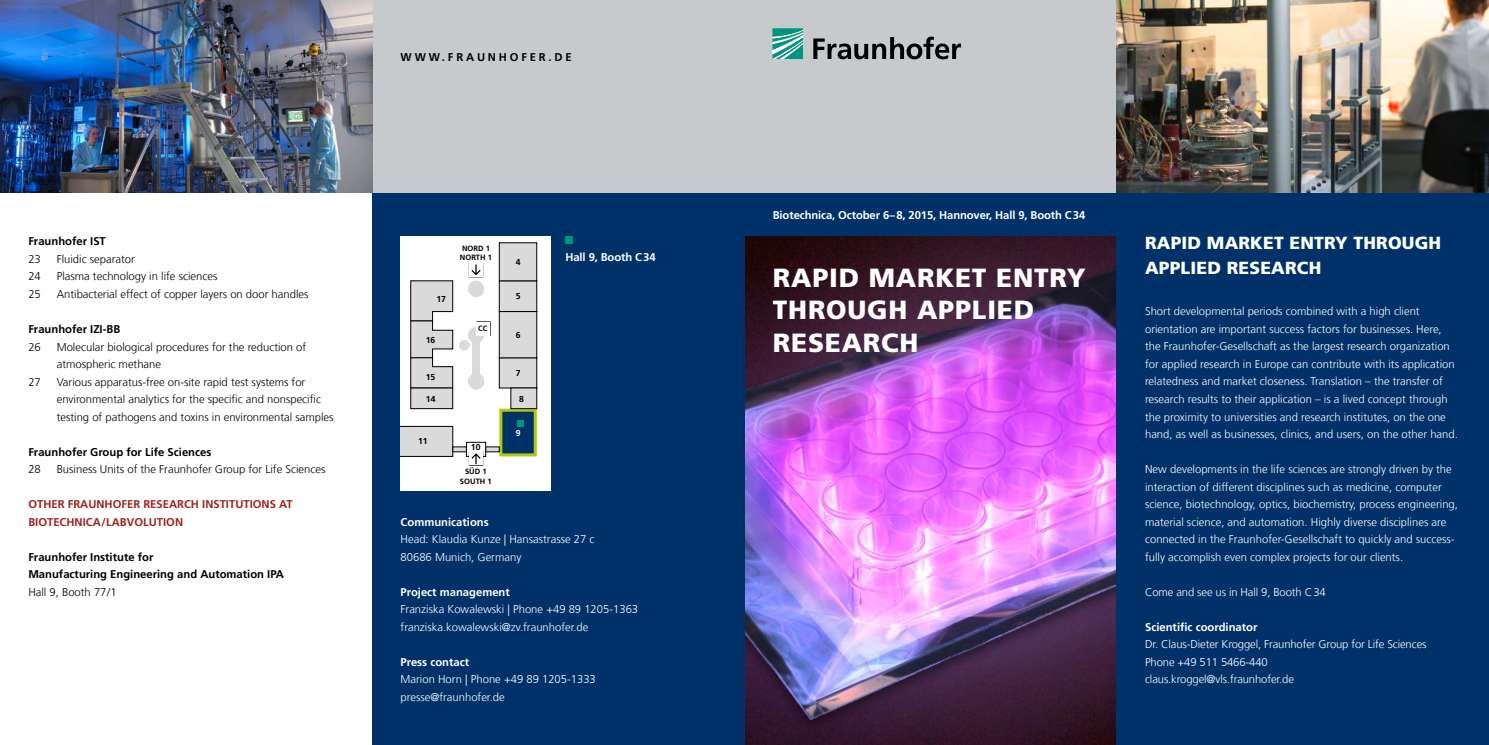
<style>
.page{position:relative;width:1489px;height:745px;background:#fff}
.page>*{position:absolute;margin:0;border:0;box-sizing:border-box;transform-origin:0 0}
.t1{font:900 26.25px/32.5px "Frutiger LT Com";letter-spacing:.03em;color:#fff}
.t2{font:900 17.5px/25px "Frutiger LT Com";letter-spacing:.01em;color:#fff}
.t3{font:300 11.25px/17.5px "Frutiger LT Com";color:#fff}
.t4{font:300 11.25px/17.5px "Frutiger LT Com";color:#000}
.t5{font:700 11.25px "Frutiger LT Com";color:#fff}
.t6{font:700 11.25px/17.5px "Frutiger LT Com";color:#000}
.t7{font:700 11.25px/17.5px "Frutiger LT Com";color:#9e221f}
.t8{font:700 11.25px "Frutiger LT Com";letter-spacing:.25em;color:#000}
.t9{font:700 8.62px "Frutiger LT Com";letter-spacing:-.01em;color:#000}
.t10{font:700 8.62px "Frutiger LT Com";color:#fff}
.t11{font:700 7.62px/9.1px "Frutiger LT Com";color:#000;text-align:center}
</style>
<div class="page">
<img style="left:744px;top:236px;width:372px;height:508px">
<div style="left:372px;top:175px;width:1116px;height:61px;background:#003269"></div>
<div style="left:372px;top:175px;width:372px;height:569px;background:#003269"></div>
<div style="left:1116px;top:175px;width:372px;height:569px;background:#003269"></div>
<div style="left:0;top:0;width:1488px;height:192px;background:#c7cacc"></div>
<svg style="left:772px;top:28px;width:31px;height:31px"></svg>
<svg style="left:813px;top:37px;width:148px;height:22px"></svg>
<img style="left:1116px;top:0;width:372px;height:192px">
<div style="left:565px;top:236px;width:7px;height:7px;background:#00957f"></div>
<div style="left:400px;top:236px;width:151px;height:254px;background:#fff"></div>
<div style="left:499px;top:357px;width:37px;height:31px;background:#dadada"></div>
<div style="left:499px;top:357px;width:38px;height:31px;border:1px solid #000"></div>
<svg style="left:400px;top:426px;width:53px;height:30px;background:#cfcfcf"></svg>
<svg style="left:499px;top:408px;width:37px;height:48px;background:#2d5852"></svg>
<div style="left:499px;top:311px;width:37px;height:46px;background:#dadada"></div>
<div style="left:499px;top:311px;width:38px;height:47px;border:1px solid #000"></div>
<div style="left:499px;top:280px;width:37px;height:31px;background:#dadada"></div>
<div style="left:499px;top:280px;width:38px;height:31px;border:1px solid #000"></div>
<div style="left:499px;top:242px;width:37px;height:38px;background:#dadada"></div>
<div style="left:499px;top:242px;width:38px;height:39px;border:1px solid #000"></div>
<div style="left:511px;top:388px;width:25px;height:20px;background:#dadada"></div>
<div style="left:510px;top:387px;width:27px;height:21px;border:1px solid #000"></div>
<svg style="left:410px;top:280px;width:43px;height:107px;background:#cecece"></svg>
<div style="left:411px;top:388px;width:41px;height:20px;background:#dadada"></div>
<div style="left:410px;top:387px;width:43px;height:21px;border:1px solid #000"></div>
<div style="left:468px;top:280px;width:16px;height:17px;background:#dadada;border-radius:50%"></div>
<svg style="left:459px;top:327px;width:25px;height:62px"></svg>
<svg style="left:453px;top:446px;width:13px;height:5px"></svg>
<svg style="left:485px;top:446px;width:14px;height:5px"></svg>
<div style="left:466px;top:442px;width:20px;height:14px;border:1px solid #000"></div>
<div style="left:477px;top:321px;width:13px;height:14px;background:#fff"></div>
<div style="left:469px;top:451px;width:13px;height:14px;background:#fff"></div>
<svg style="left:471px;top:453px;width:9px;height:11px"></svg>
<svg style="left:471px;top:264px;width:9px;height:11px"></svg>
<div style="left:517px;top:419px;width:7px;height:7px;background:#00957f"></div>
<img style="left:0;top:0;width:372px;height:192px">
<p class="t8" style="left:400px;top:50px;width:173px">WWW.FRAUNHOFER.DE</p>
<p class="t6" style="left:28px;top:232px;width:79px">Fraunhofer IST</p>
<p class="t4" style="left:28px;top:250px;width:14px">23</p>
<p class="t4" style="left:57px;top:250px;width:80px">Fluidic separator</p>
<p class="t4" style="left:28px;top:268px;width:14px">24</p>
<p class="t4" style="left:57px;top:268px;width:162px">Plasma technology in life sciences</p>
<p class="t4" style="left:28px;top:285px;width:14px">25</p>
<p class="t4" style="left:57px;top:285px;width:253px">Antibacterial effect of copper layers on door handles</p>
<p class="t6" style="left:28px;top:320px;width:93px">Fraunhofer IZI-BB</p>
<p class="t4" style="left:28px;top:338px;width:14px">26</p>
<p class="t4" style="left:57px;top:338px;width:251px">Molecular biological procedures for the reduction of atmospheric methane</p>
<p class="t4" style="left:28px;top:373px;width:14px">27</p>
<p class="t4" style="left:57px;top:373px;width:278px">Various apparatus-free on-site rapid test systems for environ-mental analytics for the specific and nonspecific testing of pathogens and toxins in environmental samples</p>
<p class="t6" style="left:28px;top:443px;width:184px">Fraunhofer Group for Life Sciences</p>
<p class="t4" style="left:28px;top:460px;width:14px">28</p>
<p class="t4" style="left:57px;top:460px;width:270px">Business Units of the Fraunhofer Group for Life Sciences</p>
<p class="t7" style="left:28px;top:495px;width:266px">OTHER FRAUNHOFER RESEARCH INSTITUTIONS AT<br>BIOTECHNICA/LABVOLUTION</p>
<p class="t6" style="left:28px;top:548px;width:257px">Fraunhofer Institute for<br>Manufacturing Engineering and Automation IPA</p>
<p class="t4" style="left:28px;top:583px;width:90px">Hall 9, Booth 77/1</p>
<p class="t9" style="left:436px;top:293px;width:11px">17</p>
<p class="t9" style="left:426px;top:335px;width:11px">16</p>
<p class="t9" style="left:426px;top:372px;width:11px">15</p>
<p class="t9" style="left:426px;top:393px;width:11px">14</p>
<p class="t9" style="left:418px;top:436px;width:11px">11</p>
<p class="t11" style="left:460px;top:243px;width:34px;text-align:left">NORD 1<br>NORTH 1</p>
<p class="t11" style="left:478px;top:324px;width:11px">CC</p>
<p class="t9" style="left:471px;top:441px;width:11px">10</p>
<p class="t11" style="left:460px;top:467px;width:33px">SÜD 1<br>SOUTH 1</p>
<p class="t9" style="left:516px;top:257px;width:6px">4</p>
<p class="t9" style="left:516px;top:291px;width:6px">5</p>
<p class="t9" style="left:516px;top:330px;width:6px">6</p>
<p class="t9" style="left:516px;top:367px;width:6px">7</p>
<p class="t9" style="left:519px;top:393px;width:6px">8</p>
<p class="t10" style="left:516px;top:427px;width:6px">9</p>
<p class="t5" style="left:565px;top:250px;width:92px">Hall 9, Booth C34</p>
<p class="t5" style="left:400px;top:514px;width:90px">Communications</p>
<p class="t3" style="left:400px;top:530px;width:195px">Head: Klaudia Kunze | Hansastrasse 27 c<br>80686 Munich, Germany</p>
<p class="t5" style="left:400px;top:584px;width:111px">Project management</p>
<p class="t3" style="left:400px;top:600px;width:239px">Franziska Kowalewski | Phone +49 89 1205-1363 franziska.kowalewski@zv.fraunhofer.de</p>
<p class="t5" style="left:400px;top:654px;width:70px">Press contact</p>
<p class="t3" style="left:400px;top:670px;width:197px">Marion Horn | Phone +49 89 1205-1333 presse@fraunhofer.de</p>
<p class="t5" style="left:772px;top:208px;width:314px">Biotechnica, October 6–8, 2015, Hannover, Hall 9, Booth C34</p>
<h1 class="t1" style="left:772px;top:261px;width:314px">RAPID MARKET ENTRY<br>THROUGH APPLIED<br>RESEARCH</h1>
<h2 class="t2" style="left:1144px;top:230px;width:297px">RAPID MARKET ENTRY THROUGH<br>APPLIED RESEARCH</h2>
<p class="t3" style="left:1144px;top:302px;width:314px">Short developmental periods combined with a high client orientation are important success factors for businesses. Here, the Fraunhofer-Gesellschaft as the largest research organization for applied research in Europe can contribute with its application relatedness and market closeness. Translation – the transfer of research results to their application – is a lived concept through the proximity to universities and research institutes, on the one hand, as well as businesses, clinics, and users, on the other hand.</p>
<p class="t3" style="left:1144px;top:460px;width:314px">New developments in the life sciences are strongly driven by the interaction of different disciplines such as medicine, computer science, biotechnology, optics, biochemistry, process engineering, material science, and automation. Highly diverse disciplines are connected in the Fraunhofer-Gesellschaft to quickly and success&shy;fully accomplish even complex projects for our clients.</p>
<p class="t3" style="left:1144px;top:582px;width:182px">Come and see us in Hall 9, Booth C34</p>
<p class="t5" style="left:1144px;top:620px;width:114px">Scientific coordinator</p>
<p class="t3" style="left:1144px;top:635px;width:283px">Dr. Claus-Dieter Kroggel, Fraunhofer Group for Life Sciences<br>Phone +49 511 5466-440<br>claus.kroggel@vls.fraunhofer.de</p>
</div>
